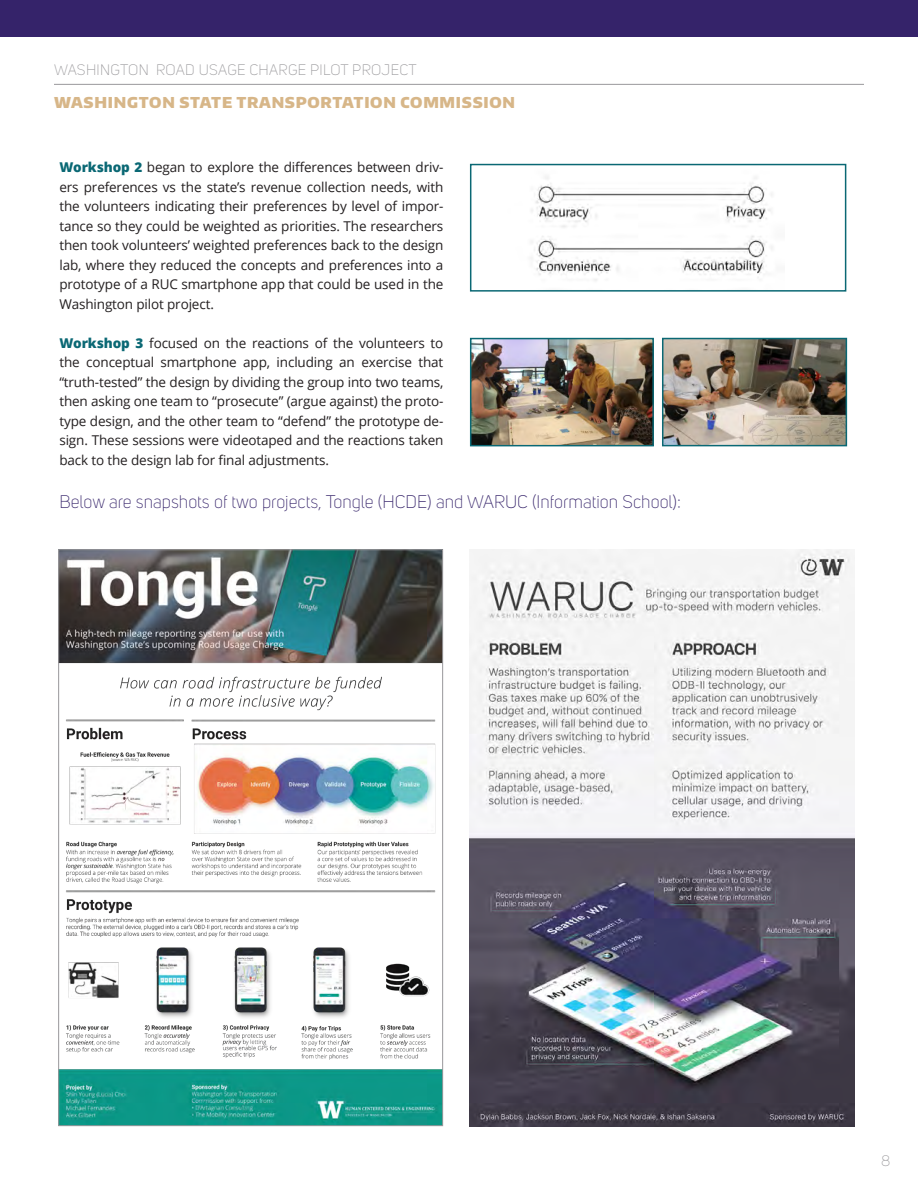
<style>
.page{position:relative;width:918px;height:1188px;background:#fff}
.page>*{position:absolute;margin:0;border:0;box-sizing:border-box;transform-origin:0 0}
.t1{font:300 18px "Uni Sans";color:#35236a}
.t2{font:900 15px "Encode Sans Normal";letter-spacing:.05em;color:#d7b688}
.t3{font:300 15px "Uni Sans";letter-spacing:.02em;color:#99989b}
.t4{font:13.5px/19.5px "Open Sans";letter-spacing:-.01em;color:#231f20;text-align:justify}
.s1{font-weight:800;color:#0a6874}
</style>
<div class="page">
<div style="left:0;top:0;width:918px;height:36px;background:#35236a"></div>
<hr style="left:54px;top:84px;width:810px;height:1px;background:#99989b">
<img style="left:531px;top:176px;width:242px;height:105px">
<div style="left:470px;top:164px;width:376px;height:128px;border:2px solid #0a6874"></div>
<img style="left:473px;top:341px;width:178px;height:102px">
<div style="left:470px;top:338px;width:184px;height:108px;border:2px solid #0a6874"></div>
<img style="left:665px;top:341px;width:179px;height:102px">
<div style="left:662px;top:338px;width:185px;height:108px;border:2px solid #0a6874"></div>
<img style="left:470px;top:550px;width:384px;height:576px">
<img style="left:60px;top:552px;width:381px;height:572px">
<p class="t3" style="left:54px;top:61px;width:364px">WASHINGTON ROAD USAGE CHARGE PILOT PROJECT</p>
<p class="t2" style="left:54px;top:93px;width:463px">WASHINGTON STATE TRANSPORTATION COMMISSION</p>
<p class="t4" style="left:59px;top:157px;width:386px"><span class="s1">Workshop 2</span> began to explore the differences between driv&shy;ers preferences vs the state’s revenue collection needs, with the volunteers indicating their preferences by level of impor&shy;tance so they could be weighted as priorities. The researchers then took volunteers’ weighted preferences back to the design lab, where they reduced the concepts and preferences into a prototype of a RUC smartphone app that could be used in the Washington pilot project.</p>
<p class="t4" style="left:59px;top:333px;width:386px"><span class="s1">Workshop 3</span> focused on the reactions of the volunteers to the conceptual smartphone app, including an exercise that “truth-tested” the design by dividing the group into two teams, then asking one team to “prosecute” (argue against) the proto&shy;type design, and the other team to “defend” the prototype de&shy;sign. These sessions were videotaped and the reactions taken back to the design lab for final adjustments.</p>
<p class="t1" style="left:59px;top:491px;width:623px">Below are snapshots of two projects, Tongle (HCDE) and WARUC (Information School):</p>
<p class="t3" style="left:881px;top:1152px;width:11px">8</p>
</div>
